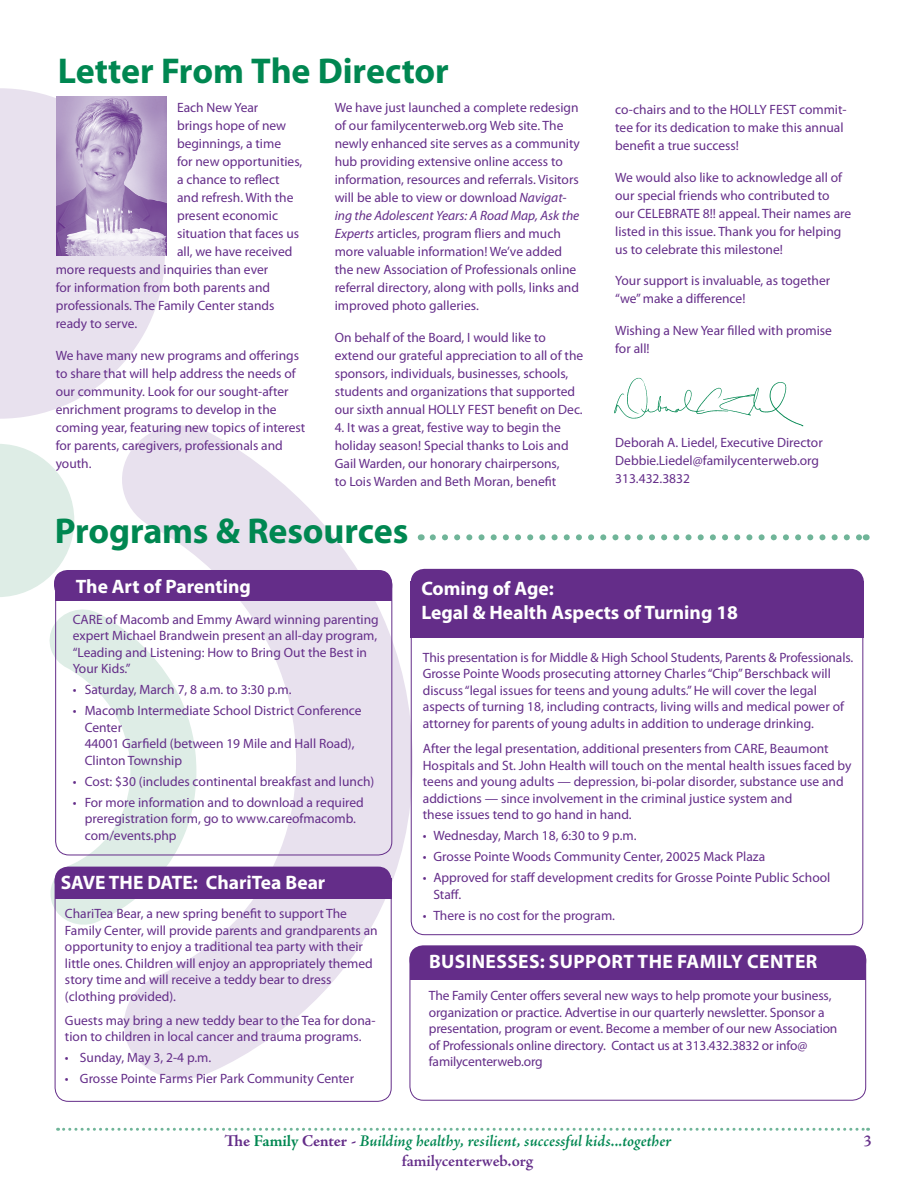
<style>
.page{position:relative;width:918px;height:1188px;background:#fff}
.page>*{position:absolute;margin:0;border:0;box-sizing:border-box;transform-origin:0 0}
.Headings_0508{font:700 36px "Myriad Pro";letter-spacing:-.005em;color:#008751}
.t1{font:700 19.5px "Myriad Pro";color:#fff}
.t2{font:italic 600 16.5px "Adobe Jenson Pro";color:#008751}
.t3{font:600 16.5px "Adobe Jenson Pro";letter-spacing:-.005em;color:#642d89}
.Body_Text_0508{font:13.5px/18px "Myriad Pro";color:#642d89}
.Captions{font:13.5px/16.5px "Myriad Pro";color:#642d89}
.Body_Text_Bullets{font:13.5px/16.5px "Myriad Pro";color:#642d89}
.s1{font-style:italic}
.s2{font-weight:700;font-style:normal;color:#642d89}
.s3{font-weight:700;font-style:normal}
</style>
<div class="page">
<svg style="left:0;top:88px;width:165px;height:331px;fill:#e8e1ee"></svg>
<svg style="left:114px;top:418px;width:299px;height:668px;fill:#e8e1ee"></svg>
<svg style="left:0;top:444px;width:74px;height:153px"></svg>
<svg style="left:49px;top:605px;width:147px;height:324px"></svg>
<svg style="left:58px;top:1128px;width:811px;height:3px"></svg>
<svg style="left:433px;top:534px;width:427px;height:6px"></svg>
<div style="left:55px;top:582px;width:336px;height:19px;background:#642d89"></div>
<div style="left:411px;top:569px;width:453px;height:29px;background:#642d89;border-radius:14px"></div>
<div style="left:411px;top:581px;width:453px;height:57px;background:#642d89"></div>
<div style="left:54px;top:570px;width:338px;height:29px;background:#642d89;border-radius:14px"></div>
<div style="left:55px;top:571px;width:337px;height:284px;border:1px solid #642d89;border-radius:14px"></div>
<div style="left:410px;top:957px;width:456px;height:23px;background:#642d89"></div>
<div style="left:410px;top:945px;width:456px;height:29px;background:#642d89;border-radius:14px"></div>
<div style="left:410px;top:946px;width:456px;height:155px;border:1px solid #642d89;border-radius:14px"></div>
<img style="left:614px;top:377px;width:190px;height:50px">
<div style="left:55px;top:879px;width:336px;height:20px;background:#642d89"></div>
<div style="left:55px;top:867px;width:336px;height:29px;background:#642d89;border-radius:14px"></div>
<div style="left:55px;top:868px;width:337px;height:234px;border:1px solid #642d89;border-radius:14px"></div>
<img style="left:56px;top:96px;width:111px;height:159px">
<p class="Headings_0508" style="left:58px;top:48px;width:393px">Letter From The Director</p>
<p class="Body_Text_0508" style="left:177px;top:99px;width:83px">Each New Year</p>
<p class="Body_Text_0508" style="left:177px;top:117px;width:111px">brings hope of new</p>
<p class="Body_Text_0508" style="left:177px;top:135px;width:106px">beginnings, a time</p>
<p class="Body_Text_0508" style="left:177px;top:153px;width:127px">for new opportunities,</p>
<p class="Body_Text_0508" style="left:177px;top:171px;width:104px">a chance to reflect</p>
<p class="Body_Text_0508" style="left:177px;top:189px;width:118px">and refresh. With the</p>
<p class="Body_Text_0508" style="left:177px;top:207px;width:103px">present economic</p>
<p class="Body_Text_0508" style="left:177px;top:225px;width:124px">situation that faces us</p>
<p class="Body_Text_0508" style="left:177px;top:243px;width:117px">all, we have received</p>
<p class="Body_Text_0508" style="left:56px;top:261px;width:214px">more requests and inquiries than ever</p>
<p class="Body_Text_0508" style="left:56px;top:279px;width:216px">for information from both parents and</p>
<p class="Body_Text_0508" style="left:56px;top:297px;width:220px">professionals. The Family Center stands</p>
<p class="Body_Text_0508" style="left:56px;top:315px;width:83px">ready to serve.</p>
<p class="Body_Text_0508" style="left:56px;top:346px;width:251px">We have many new programs and offerings to share that will help address the needs of our community. Look for our sought-after enrichment programs to develop in the coming year, featuring new topics of interest for parents, caregivers, professionals and youth.</p>
<p class="Body_Text_0508" style="left:335px;top:99px;width:247px">We have just launched a complete redesign of our familycenterweb.org Web site. The newly enhanced site serves as a community hub providing extensive online access to information, resources and referrals. Visitors will be able to view or download <span class="s1">Navigat&shy;ing the Adolescent Years: A Road Map, Ask the Experts</span> articles, program fliers and much more valuable information! We’ve added the new Association of Professionals online referral directory, along with polls, links and improved photo galleries.</p>
<p class="Body_Text_0508" style="left:335px;top:328px;width:250px">On behalf of the Board, I would like to extend our grateful appreciation to all of the sponsors, individuals, businesses, schools, students and organizations that supported our sixth annual HOLLY FEST benefit on Dec.</p>
<p class="Body_Text_0508" style="left:335px;top:418px;width:235px">4. It was a great, festive way to begin the holiday season! Special thanks to Lois and Gail Warden, our honorary chairpersons, to Lois Warden and Beth Moran, benefit</p>
<p class="Headings_0508" style="left:55px;top:508px;width:355px">Programs &amp; Resources</p>
<p class="t1" style="left:76px;top:574px;width:177px">The Art of Parenting</p>
<p class="t1" style="left:421px;top:576px;width:134px">Coming of Age:</p>
<p class="Body_Text_0508" style="left:615px;top:101px;width:233px">co-chairs and to the HOLLY FEST commit&shy;tee for its dedication to make this annual benefit a true success!</p>
<p class="Body_Text_0508" style="left:615px;top:168px;width:238px">We would also like to acknowledge all of our special friends who contributed to our CELEBRATE 8!! appeal. Their names are listed in this issue. Thank you for helping us to celebrate this milestone!</p>
<p class="Body_Text_0508" style="left:615px;top:272px;width:217px">Your support is invaluable, as together “we”make a difference!</p>
<p class="Body_Text_0508" style="left:615px;top:321px;width:218px">Wishing a New Year filled with promise for all!</p>
<p class="Body_Text_0508" style="left:615px;top:434px;width:209px">Deborah A. Liedel, Executive Director<br>Debbie.Liedel@familycenterweb.org<br>313.432.3832</p>
<p class="Body_Text_Bullets" style="left:73px;top:611px;width:308px">CARE of Macomb and Emmy Award winning parenting</p>
<p class="t1" style="left:421px;top:600px;width:318px">Legal &amp; Health Aspects of Turning 18</p>
<p class="Body_Text_Bullets" style="left:73px;top:627px;width:306px">expert Michael Brandwein present an all-day program, “Leading and Listening: How to Bring Out the Best in<br>Your Kids.”</p>
<p class="Body_Text_Bullets" style="left:73px;top:681px;width:220px">• Saturday, March 7, 8 a.m. to 3:30 p.m.</p>
<p class="Body_Text_Bullets" style="left:85px;top:702px;width:278px;text-indent:-12px">• Macomb Intermediate School District Conference<br>Center<br>44001 Garfield (between 19 Mile and Hall Road),<br>Clinton Township</p>
<p class="Body_Text_Bullets" style="left:73px;top:773px;width:303px">• Cost: $30 (includes continental breakfast and lunch)</p>
<p class="Body_Text_Bullets" style="left:85px;top:794px;width:281px;text-indent:-12px">• For more information and to download a required preregistration form, go to www.careofmacomb. com/events.php</p>
<p class="Captions" style="left:423px;top:649px;width:432px">This presentation is for Middle &amp; High School Students, Parents &amp; Professionals.<br>Grosse Pointe Woods prosecuting attorney Charles“Chip”Berschback will discuss“legal issues for teens and young adults.”He will cover the legal aspects of turning 18, including contracts, living wills and medical power of attorney for parents of young adults in addition to underage drinking.</p>
<p class="Captions" style="left:423px;top:740px;width:430px">After the legal presentation, additional presenters from CARE, Beaumont Hospitals and St. John Health will touch on the mental health issues faced by teens and young adults — depression, bi-polar disorder, substance use and addictions — since involvement in the criminal justice system and<br>these issues tend to go hand in hand.</p>
<p class="Body_Text_Bullets" style="left:423px;top:827px;width:215px">• Wednesday, March 18, 6:30 to 9 p.m.</p>
<p class="Body_Text_Bullets" style="left:423px;top:848px;width:344px">• Grosse Pointe Woods Community Center, 20025 Mack Plaza</p>
<p class="Body_Text_Bullets" style="left:433px;top:869px;width:399px;text-indent:-10px">• Approved for staff development credits for Grosse Pointe Public School<br>Staff.</p>
<p class="Body_Text_Bullets" style="left:423px;top:907px;width:194px">• There is no cost for the program.</p>
<p class="t1" style="left:61px;top:869px;width:266px">SAVE THE DATE: ChariTea Bear</p>
<p class="Captions" style="left:65px;top:905px;width:314px">ChariTea Bear, a new spring benefit to support The Family Center, will provide parents and grandparents an opportunity to enjoy a traditional tea party with their little ones. Children will enjoy an appropriately themed story time and will receive a teddy bear to dress (clothing provided).</p>
<p class="Captions" style="left:65px;top:1012px;width:312px">Guests may bring a new teddy bear to the Tea for dona&shy;tion to children in local cancer and trauma programs.</p>
<p class="Captions" style="left:65px;top:1049px;width:148px">• Sunday, May 3, 2-4 p.m.</p>
<p class="Captions" style="left:65px;top:1070px;width:291px">• Grosse Pointe Farms Pier Park Community Center</p>
<p class="t1" style="left:429px;top:949px;width:38px">Businesses</p>
<p class="t1" style="left:540px;top:949px;width:47px">: Support</p>
<p class="t1" style="left:638px;top:949px;width:62px">The Family</p>
<p class="t1" style="left:747px;top:949px;width:25px">Center</p>
<p class="Body_Text_0508" style="left:429px;top:987px;width:410px;line-height:16.5px">The Family Center offers several new ways to help promote your business, organization or practice. Advertise in our quarterly newsletter. Sponsor a presentation, program or event. Become a member of our new Association of Professionals online directory. Contact us at 313.432.3832 or info@ familycenterweb.org</p>
<p class="t2" style="left:225px;top:1132px;width:449px"><span class="s2">The</span> <span class="s3">Family</span> <span class="s2">Center -</span> Building healthy, resilient, successful kids...together</p>
<p class="t3" style="left:864px;top:1132px;width:10px">3</p>
<p class="t3" style="left:402px;top:1152px;width:133px">familycenterweb.org</p>
</div>
